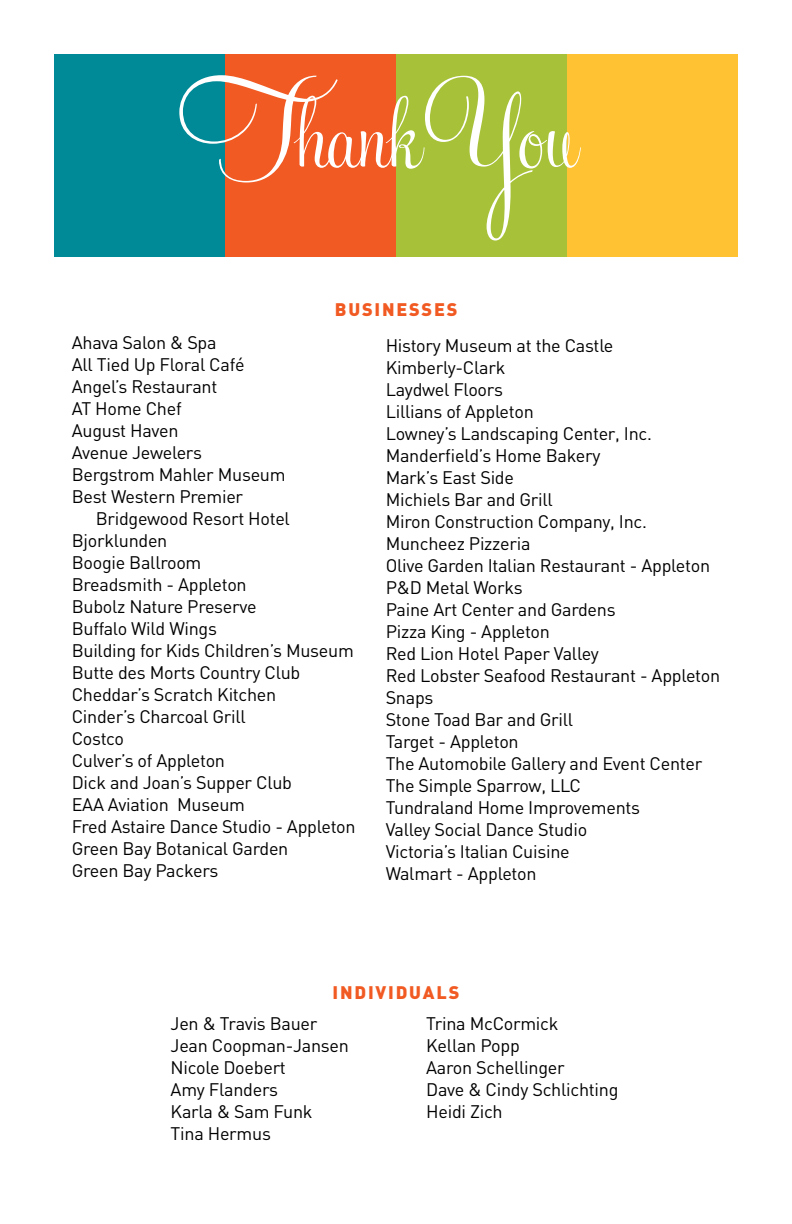
<style>
.page{position:relative;width:792px;height:1224px;background:#fff}
.page>*{position:absolute;margin:0;border:0;box-sizing:border-box;transform-origin:0 0}
.t1{font:112px "Feel Script";color:#fff}
.t2{font:18px/22px "DIN";letter-spacing:-.015em;color:#000}
.t3{font:900 18px "DIN";letter-spacing:.1em;color:#f15a22}
</style>
<div class="page">
<div style="left:396px;top:54px;width:171px;height:202px;background:#a7c239"></div>
<div style="left:567px;top:54px;width:171px;height:202px;background:#fec232"></div>
<div style="left:225px;top:54px;width:171px;height:202px;background:#f15a22"></div>
<div style="left:54px;top:54px;width:171px;height:202px;background:#008a97"></div>
<h1 class="t1" style="left:209px;top:61px;width:370px">Thank You</h1>
<p class="t3" style="left:335px;top:298px;width:124px">BUSINESSES</p>
<p class="t2" style="left:72px;top:331px;width:215px">Ahava Salon &amp; Spa<br>All Tied Up Floral Café<br>Angel’s Restaurant<br>AT Home Chef<br>August Haven<br>Avenue Jewelers<br>Bergstrom Mahler Museum<br>Best Western Premier</p>
<p class="t2" style="left:72px;top:507px;width:285px;text-indent:24px">Bridgewood Resort Hotel<br>Bjorklunden<br>Boogie Ballroom<br>Breadsmith - Appleton<br>Bubolz Nature Preserve<br>Buffalo Wild Wings<br>Building for Kids Children’s Museum<br>Butte des Morts Country Club<br>Cheddar’s Scratch Kitchen<br>Cinder’s Charcoal Grill<br>Costco<br>Culver’s of Appleton<br>Dick and Joan’s Supper Club<br>EAA Aviation Museum<br>Fred Astaire Dance Studio - Appleton<br>Green Bay Botanical Garden<br>Green Bay Packers</p>
<p class="t2" style="left:386px;top:334px;width:336px">History Museum at the Castle<br>Kimberly-Clark<br>Laydwel Floors<br>Lillians of Appleton<br>Lowney’s Landscaping Center, Inc.<br>Manderfield’s Home Bakery<br>Mark’s East Side<br>Michiels Bar and Grill<br>Miron Construction Company, Inc.<br>Muncheez Pizzeria<br>Olive Garden Italian Restaurant - Appleton<br>P&amp;D Metal Works<br>Paine Art Center and Gardens<br>Pizza King - Appleton<br>Red Lion Hotel Paper Valley<br>Red Lobster Seafood Restaurant - Appleton<br>Snaps<br>Stone Toad Bar and Grill<br>Target - Appleton<br>The Automobile Gallery and Event Center<br>The Simple Sparrow, LLC<br>Tundraland Home Improvements<br>Valley Social Dance Studio<br>Victoria’s Italian Cuisine<br>Walmart - Appleton</p>
<p class="t3" style="left:333px;top:980px;width:128px">INDIVIDUALS</p>
<p class="t2" style="left:171px;top:1012px;width:180px">Jen &amp; Travis Bauer<br>Jean Coopman-Jansen<br>Nicole Doebert<br>Amy Flanders<br>Karla &amp; Sam Funk<br>Tina Hermus</p>
<p class="t2" style="left:426px;top:1012px;width:194px">Trina McCormick<br>Kellan Popp<br>Aaron Schellinger<br>Dave &amp; Cindy Schlichting<br>Heidi Zich</p>
</div>
